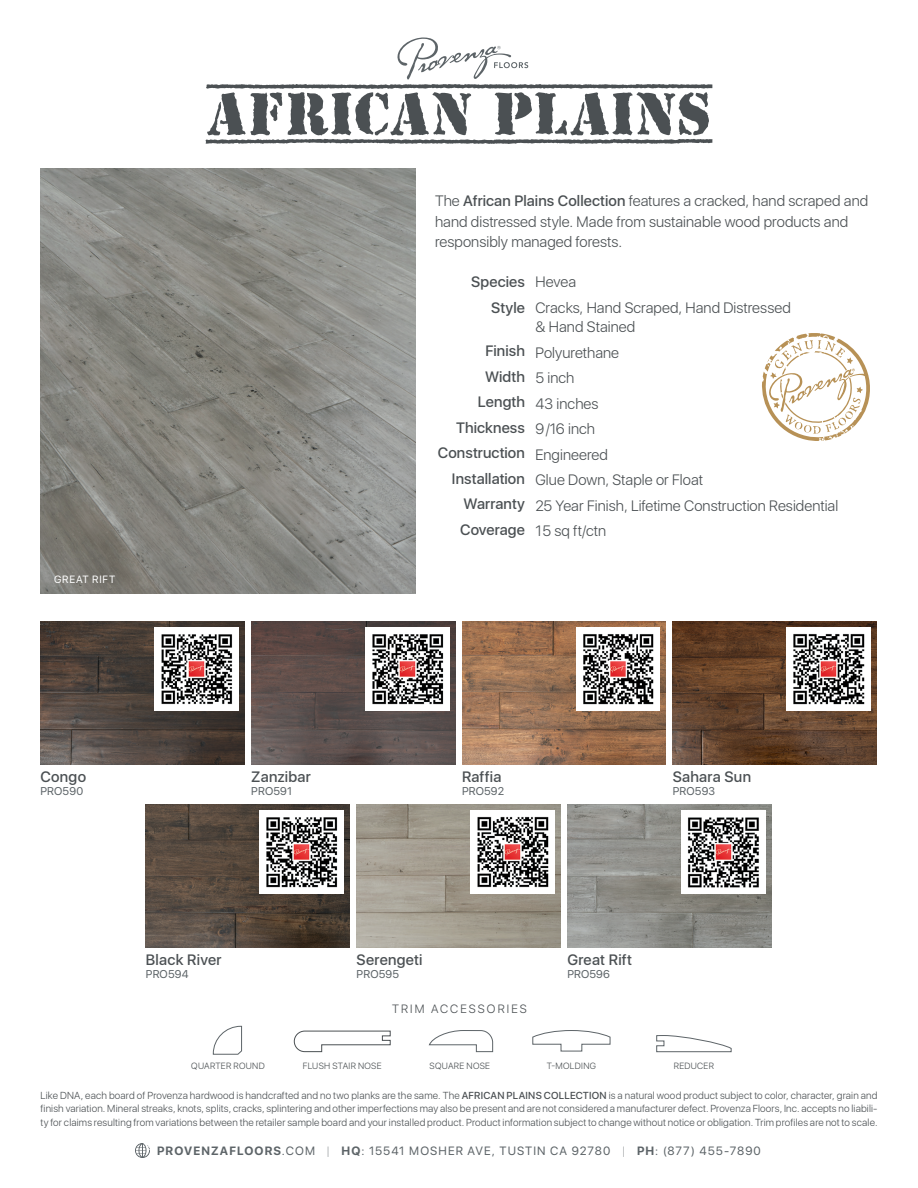
<style>
.page{position:relative;width:918px;height:1188px;background:#fff}
.page>*{position:absolute;margin:0;border:0;box-sizing:border-box;transform-origin:0 0}
.t1{font:300 15px/25.5px "SFUI Display";letter-spacing:.005em;color:#4b5053}
.t2{font:500 15px/25.5px "SFUI Display";letter-spacing:.01em;color:#4b5053;text-align:right}
.t3{font:12px "SFUI Display";letter-spacing:.085em;color:#5d6468}
.t4{font:300 12px "SFUI Display";letter-spacing:.18em;color:#4b5053}
.t5{font:11.25px "SFUI Display";letter-spacing:.015em;color:#5d6468}
.t6{font:10.5px "SFUI Display";letter-spacing:.075em;color:#fff}
.t7{font:300 10.2px/13.5px "SFUI Display";letter-spacing:.02em;color:#4b5053;text-align:justify}
.t8{font:300 9px "SFUI Display";letter-spacing:.035em;color:#4b5053}
.s1{font-weight:500}
.s2{font-weight:700}
.s3{font-weight:100}
</style>
<div class="page">
<svg style="left:762px;top:333px;width:108px;height:108px"></svg>
<img style="left:40px;top:168px;width:376px;height:426px">
<svg style="left:135px;top:1143px;width:15px;height:15px"></svg>
<svg style="left:205px;top:37px;width:507px;height:107px"></svg>
<svg style="left:294px;top:1030px;width:97px;height:22px"></svg>
<svg style="left:532px;top:1030px;width:79px;height:22px"></svg>
<svg style="left:656px;top:1035px;width:76px;height:17px"></svg>
<svg style="left:213px;top:1026px;width:29px;height:29px"></svg>
<svg style="left:429px;top:1030px;width:64px;height:22px"></svg>
<img style="left:251px;top:621px;width:204px;height:144px">
<img style="left:365px;top:627px;width:84px;height:84px">
<img style="left:462px;top:621px;width:204px;height:144px">
<img style="left:576px;top:627px;width:84px;height:84px">
<img style="left:673px;top:621px;width:204px;height:144px">
<img style="left:787px;top:627px;width:84px;height:84px">
<img style="left:40px;top:621px;width:204px;height:144px">
<img style="left:154px;top:627px;width:84px;height:84px">
<img style="left:357px;top:804px;width:204px;height:144px">
<img style="left:471px;top:810px;width:84px;height:84px">
<img style="left:567px;top:804px;width:204px;height:144px">
<img style="left:681px;top:810px;width:84px;height:84px">
<img style="left:146px;top:804px;width:204px;height:144px">
<img style="left:260px;top:810px;width:84px;height:84px">
<p class="t6" style="left:54px;top:571px;width:63px">GREAT RIFT</p>
<h1 class="t1" style="left:435px;top:191px;width:435px;line-height:20.2px">The <span class="s1">African Plains Collection</span> features a cracked, hand scraped and hand distressed style. Made from sustainable wood products and responsibly managed forests.</h1>
<h1 class="t2" style="left:471px;top:270px;width:55px">Species<br>Style</h1>
<h1 class="t2" style="left:438px;top:339px;width:89px">Finish<br>Width<br>Length<br>Thickness<br>Construction<br>Installation<br>Warranty<br>Coverage</h1>
<h1 class="t1" style="left:536px;top:270px;width:257px">Hevea<br>Cracks, Hand Scraped, Hand Distressed</h1>
<h1 class="t1" style="left:536px;top:315px;width:304px">&amp; Hand Stained<br>Polyurethane<br>5 inch<br>43 inches<br>9/16 inch<br>Engineered<br>Glue Down, Staple or Float<br>25 Year Finish, Lifetime Construction Residential<br>15 sq ft/ctn</h1>
<h1 class="t2" style="left:40px;top:765px;width:47px">Congo</h1>
<p class="t5" style="left:40px;top:782px;width:44px">PRO590</p>
<h1 class="t2" style="left:251px;top:765px;width:61px">Zanzibar</h1>
<p class="t5" style="left:251px;top:782px;width:42px">PRO591</p>
<h1 class="t2" style="left:462px;top:765px;width:41px">Raffia</h1>
<p class="t5" style="left:462px;top:782px;width:44px">PRO592</p>
<h1 class="t2" style="left:673px;top:765px;width:80px">Sahara Sun</h1>
<p class="t5" style="left:673px;top:782px;width:44px">PRO593</p>
<h1 class="t2" style="left:146px;top:948px;width:77px">Black River</h1>
<p class="t5" style="left:146px;top:965px;width:44px">PRO594</p>
<h1 class="t2" style="left:357px;top:948px;width:67px">Serengeti</h1>
<p class="t5" style="left:357px;top:965px;width:44px">PRO595</p>
<p class="t4" style="left:392px;top:1001px;width:136px">TRIM ACCESSORIES</p>
<h1 class="t2" style="left:567px;top:948px;width:66px">Great Rift</h1>
<p class="t5" style="left:567px;top:965px;width:44px">PRO596</p>
<p class="t8" style="left:191px;top:1059px;width:75px">QUARTER ROUND</p>
<p class="t8" style="left:303px;top:1059px;width:80px">FLUSH STAIR NOSE</p>
<p class="t8" style="left:430px;top:1059px;width:62px">SQUARE NOSE</p>
<p class="t8" style="left:547px;top:1059px;width:51px">T-MOLDING</p>
<p class="t8" style="left:674px;top:1059px;width:42px">REDUCER</p>
<p class="t7" style="left:40px;top:1089px;width:839px">Like DNA, each board of Provenza hardwood is handcrafted and no two planks are the same. The <span class="s1">AFRICAN PLAINS COLLECTION</span> is a natural wood product subject to color, character, grain and finish variation. Mineral streaks, knots, splits, cracks, splintering and other imperfections may also be present and are not considered a manufacturer defect. Provenza Floors, Inc. accepts no liabili&shy;ty for claims resulting from variations between the retailer sample board and your installed product. Product information subject to change without notice or obligation. Trim profiles are not to scale.</p>
<p class="t3" style="left:157px;top:1141px;width:605px"><span class="s2">PROVENZAFLOORS</span>.COM <span class="s3">|</span> <span class="s2">HQ</span>: 15541 MOSHER AVE, TUSTIN CA 92780 <span class="s3">|</span> <span class="s2">PH</span>: (877) 455-7890</p>
</div>
